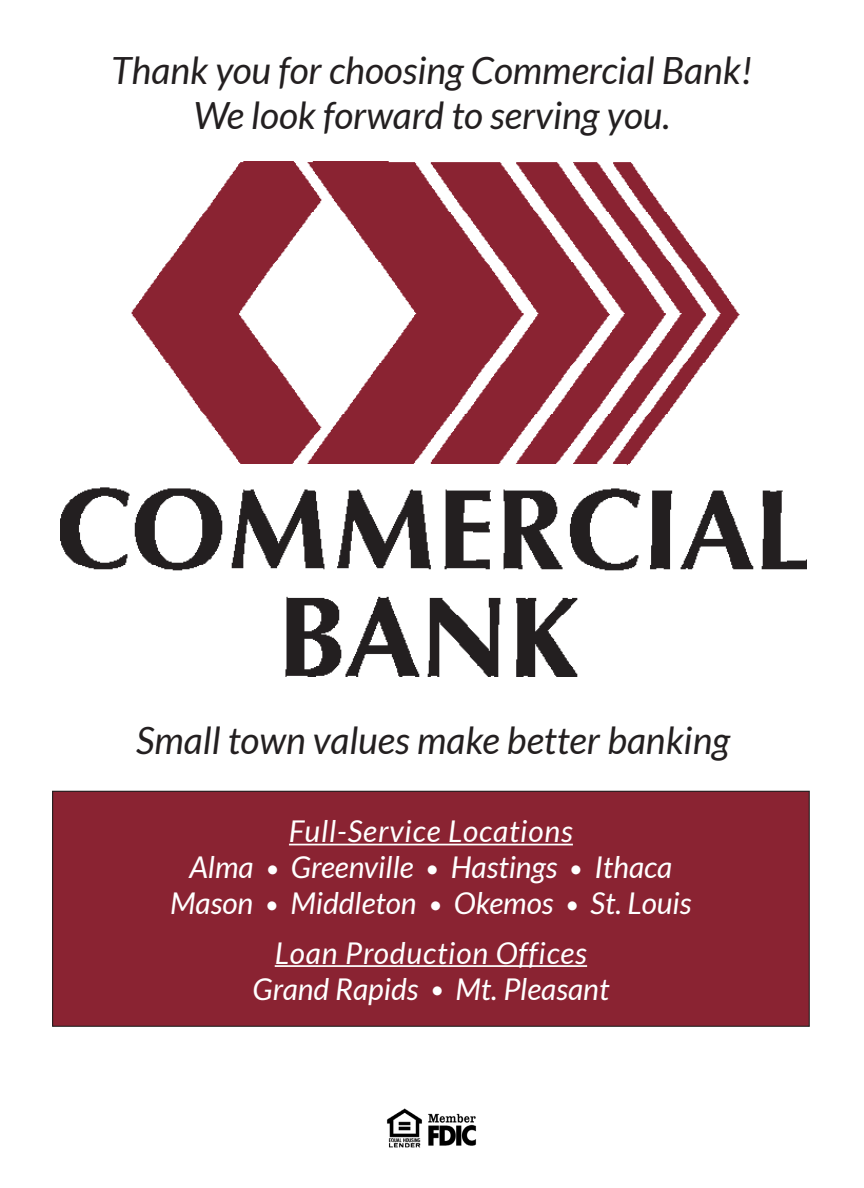
<style>
.page{position:relative;width:864px;height:1188px;background:#fff}
.page>*{position:absolute;margin:0;border:0;box-sizing:border-box;transform-origin:0 0}
.t1{font:italic 37.5px "Lato";color:#231f20}
.t2{font:italic 30px "Lato";color:#fff}
.t3{font:italic 30px "Lato";letter-spacing:.03em;color:#fff}
.s1{font-size:24px}
</style>
<div class="page">
<img style="left:60px;top:162px;width:746px;height:515px">
<img style="left:387px;top:1108px;width:90px;height:40px">
<div style="left:53px;top:791px;width:756px;height:235px;background:#8a2332"></div>
<div style="left:52px;top:791px;width:758px;height:236px;border:1px solid #231f20"></div>
<hr style="left:289px;top:844px;width:284px;height:1px;background:#fff">
<hr style="left:275px;top:965px;width:312px;height:2px;background:#fff">
<p class="t1" style="left:111px;top:50px;width:643px">Thank you for choosing Commercial Bank!</p>
<p class="t1" style="left:193px;top:95px;width:479px">We look forward to serving you.</p>
<p class="t1" style="left:136px;top:720px;width:595px">Small town values make better banking</p>
<p class="t3" style="left:289px;top:815px;width:285px">Full-Service Locations</p>
<p class="t2" style="left:189px;top:851px;width:484px">Alma <span class="s1">•</span> Greenville <span class="s1">•</span> Hastings <span class="s1">•</span> Ithaca</p>
<p class="t2" style="left:170px;top:887px;width:523px">Mason <span class="s1">•</span> Middleton <span class="s1">•</span> Okemos <span class="s1">•</span> St. Louis</p>
<p class="t3" style="left:275px;top:936px;width:314px">Loan Production Offices</p>
<p class="t2" style="left:253px;top:972px;width:358px">Grand Rapids <span class="s1">•</span> Mt. Pleasant</p>
</div>
